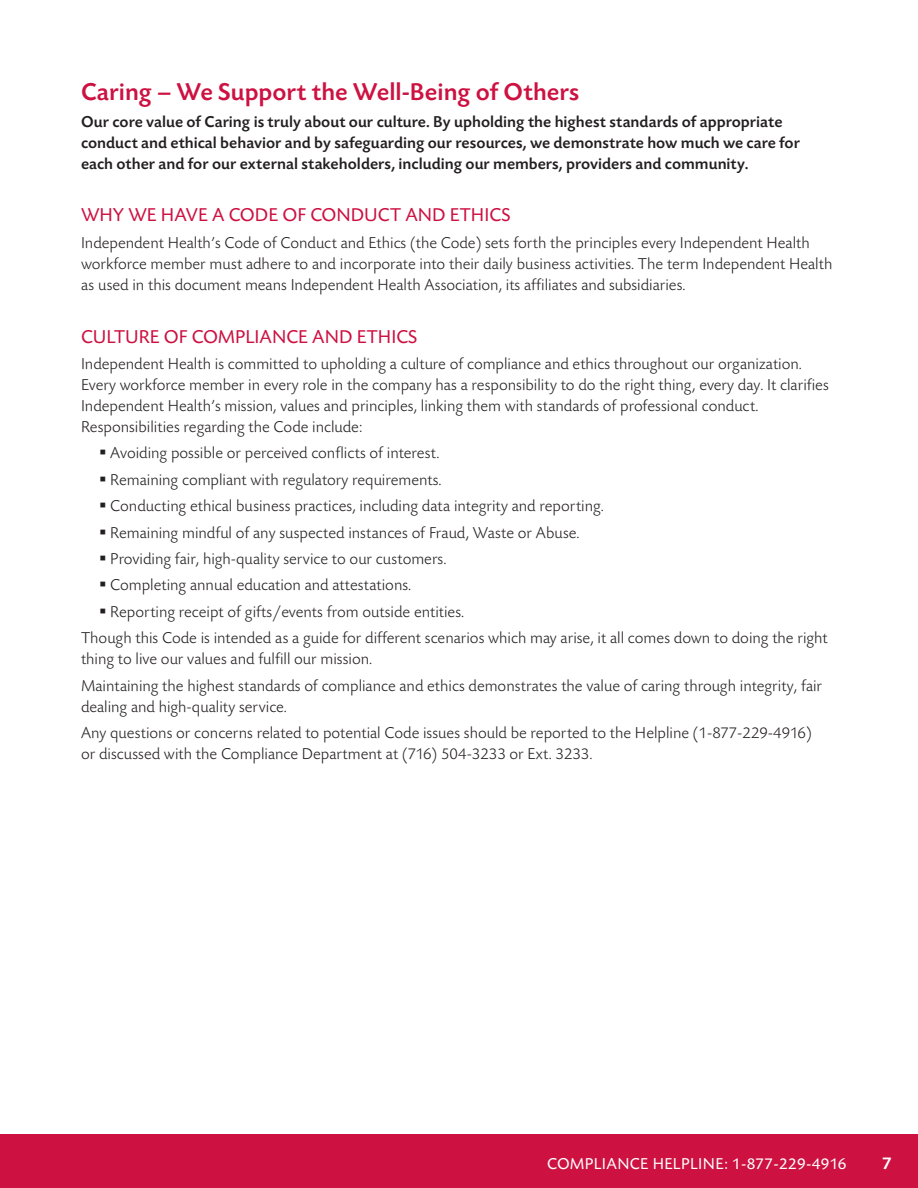
<style>
.page{position:relative;width:918px;height:1188px;background:#fff}
.page>*{position:absolute;margin:0;border:0;box-sizing:border-box;transform-origin:0 0}
.t1{font:500 25.5px "Today BEF";color:#cd1141}
.t2{font:19.5px "Today BEF";color:#cd1141}
.t3{font:500 18px "Today BEF";color:#fff}
.t4{font:300 16.5px/21px "Today BEF";color:#231f20}
.t5{font:500 16.5px/21px "Today BEF";color:#231f20}
.t6{font:16.5px "Today BEF";letter-spacing:.02em;color:#fff}
</style>
<div class="page">
<div style="left:0;top:1134px;width:918px;height:54px;background:#cd1141"></div>
<p class="t1" style="left:81px;top:82px;width:500px">Caring – We Support the Well-Being of Others</p>
<p class="t5" style="left:81px;top:113px;width:721px">Our core value of Caring is truly about our culture. By upholding the highest standards of appropriate conduct and ethical behavior and by safeguarding our resources, we demonstrate how much we care for each other and for our external stakeholders, including our members, providers and community.</p>
<p class="t2" style="left:81px;top:208px;width:431px">WHY WE HAVE A CODE OF CONDUCT AND ETHICS</p>
<p class="t4" style="left:81px;top:234px;width:753px">Independent Health’s Code of Conduct and Ethics (the Code) sets forth the principles every Independent Health workforce member must adhere to and incorporate into their daily business activities. The term Independent Health as used in this document means Independent Health Association, its affiliates and subsidiaries.</p>
<p class="t2" style="left:81px;top:329px;width:338px">CULTURE OF COMPLIANCE AND ETHICS</p>
<p class="t4" style="left:81px;top:355px;width:749px">Independent Health is committed to upholding a culture of compliance and ethics throughout our organization.<br>Every workforce member in every role in the company has a responsibility to do the right thing, every day. It clarifies Independent Health’s mission, values and principles, linking them with standards of professional conduct.<br>Responsibilities regarding the Code include:</p>
<p class="t4" style="left:99px;top:444px;width:342px">▪ Avoiding possible or perceived conflicts of interest.</p>
<p class="t4" style="left:99px;top:471px;width:344px">▪ Remaining compliant with regulatory requirements.</p>
<p class="t4" style="left:99px;top:497px;width:506px">▪ Conducting ethical business practices, including data integrity and reporting.</p>
<p class="t4" style="left:99px;top:524px;width:482px">▪ Remaining mindful of any suspected instances of Fraud, Waste or Abuse.</p>
<p class="t4" style="left:99px;top:550px;width:349px">▪ Providing fair, high-quality service to our customers.</p>
<p class="t4" style="left:99px;top:576px;width:314px">▪ Completing annual education and attestations.</p>
<p class="t4" style="left:99px;top:603px;width:367px">▪ Reporting receipt of gifts/events from outside entities.</p>
<p class="t4" style="left:81px;top:629px;width:748px">Though this Code is intended as a guide for different scenarios which may arise, it all comes down to doing the right thing to live our values and fulfill our mission.</p>
<p class="t4" style="left:81px;top:677px;width:743px">Maintaining the highest standards of compliance and ethics demonstrates the value of caring through integrity, fair dealing and high-quality service.</p>
<p class="t4" style="left:81px;top:724px;width:732px">Any questions or concerns related to potential Code issues should be reported to the Helpline (1-877-229-4916) or discussed with the Compliance Department at (716) 504-3233 or Ext. 3233.</p>
<p class="t6" style="left:547px;top:1158px;width:301px">COMPLIANCE HELPLINE: 1-877-229-4916</p>
<p class="t3" style="left:882px;top:1157px;width:11px">7</p>
</div>
